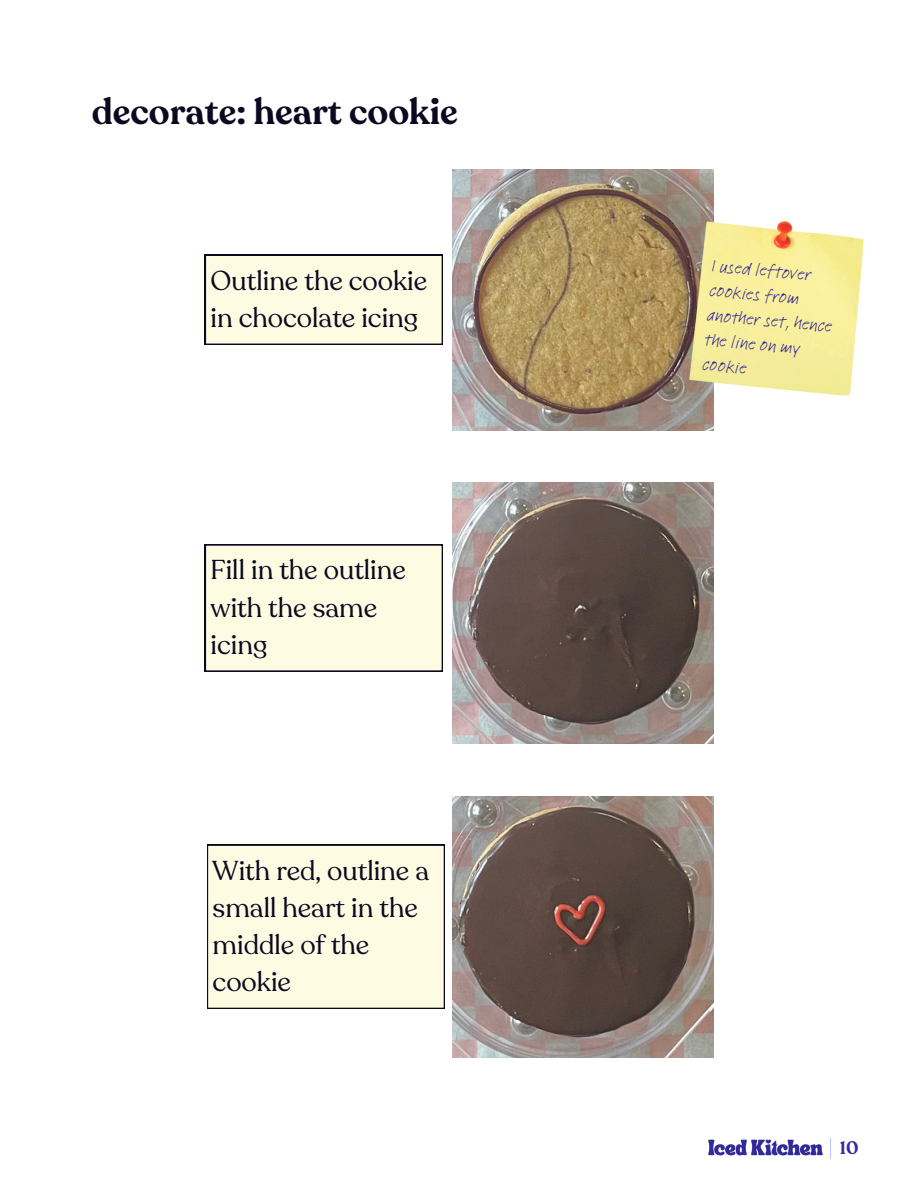
<style>
.page{position:relative;width:918px;height:1188px;background:#fff}
.page>*{position:absolute;margin:0;border:0;box-sizing:border-box;transform-origin:0 0}
.t1{font:600 36px "Recoleta";color:#0b0920}
.t2{font:27px/37.2px "Recoleta";color:#0b0920}
.t3{font:18px/24.8px "Feltpen Com";color:#332a99}
.t4{font:600 18px "Recoleta";color:#332a99}
</style>
<div class="page">
<img style="left:708px;top:1139px;width:115px;height:17px">
<svg style="left:830px;top:1138px;width:1px;height:21px"></svg>
<img style="left:452px;top:169px;width:261px;height:261px">
<img style="left:452px;top:796px;width:261px;height:261px">
<div style="left:207px;top:845px;width:237px;height:164px;background:#fefbe3"></div>
<img style="left:452px;top:483px;width:261px;height:261px">
<div style="left:205px;top:255px;width:237px;height:90px;background:#fefbe3"></div>
<div style="left:205px;top:545px;width:237px;height:126px;background:#fefbe3"></div>
<img style="left:689px;top:222px;width:175px;height:173px">
<p class="t1" style="left:92px;top:88px;width:368px">decorate: heart cookie</p>
<p class="t2" style="left:211px;top:262px;width:218px">Outline the cookie in chocolate icing</p>
<p class="t2" style="left:211px;top:552px;width:197px">Fill in the outline with the same icing</p>
<h1 class="t2" style="left:213px;top:852px;width:218px">With red, outline a small heart in the middle of the cookie</h1>
<h2 class="t3" style="left:712px;top:253px;width:128px;rotate:5deg">I used leftover cookies from another set, hence the line on my cookie</h2>
<h2 class="t4" style="left:840px;top:1136px;width:20px">10</h2>
</div>
